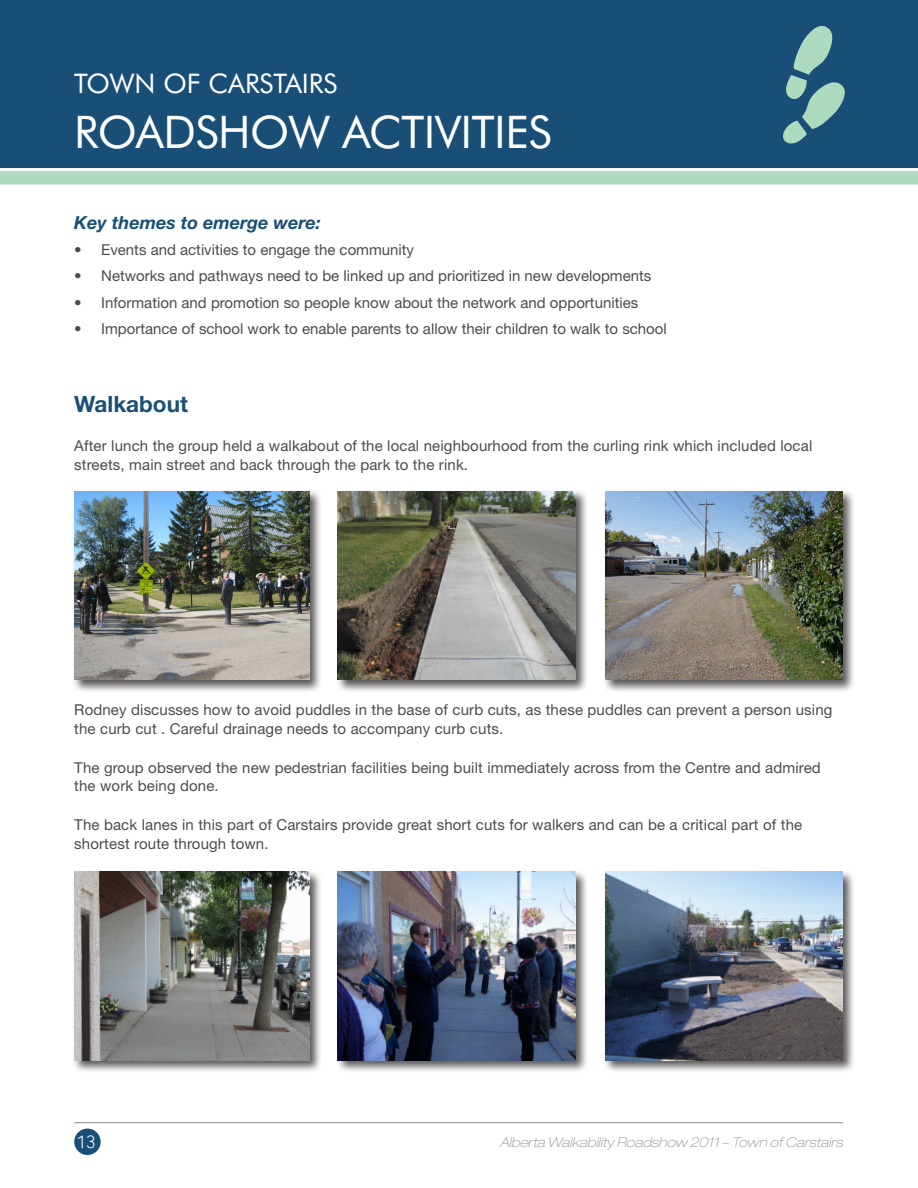
<style>
.page{position:relative;width:918px;height:1188px;background:#fff}
.page>*{position:absolute;margin:0;border:0;box-sizing:border-box;transform-origin:0 0}
.Table_of_contents_bo{font:45px "Futura BT";letter-spacing:-.01em;color:#fff}
.Table_of_contents_bo-2{font:27px "Futura BT";color:#fff}
.main_text_copy_use_t{font:700 22.5px "Helvetica Neue LT Std";color:#194f77}
.main_text_copy_use_t-2{font:italic 700 18px "Helvetica Neue LT Std";color:#194f77}
.t1{font:18px "Kabel IT Cby BT";color:#fff}
.main_text_copy_use_t-3{font:15px/18.8px "Helvetica Neue LT Std";letter-spacing:.01em;color:#4b4c4d}
.bullets{font:15px "Helvetica Neue LT Std";color:#4b4c4d}
.t2{font:italic 100 expanded 13.5px "Helvetica Neue LT Std";color:#939598}
</style>
<div class="page">
<hr style="left:74px;top:1122px;width:769px;height:1px;background:#939598">
<div style="left:74px;top:1129px;width:27px;height:26px;background:#194f77;border-radius:50%"></div>
<div style="left:0;top:0;width:918px;height:122px;background:#194f77"></div>
<div style="left:0;top:97px;width:918px;height:70px;background:#194f77"></div>
<div style="left:0;top:171px;width:918px;height:14px;background:#aedbc0"></div>
<svg style="left:783px;top:26px;width:62px;height:118px"></svg>
<div style="left:335px;top:489px;width:253px;height:204px;background:#231f20;opacity:.75"></div>
<img style="left:338px;top:491px;width:237px;height:189px">
<div style="left:603px;top:489px;width:253px;height:204px;background:#231f20;opacity:.75"></div>
<img style="left:605px;top:491px;width:238px;height:189px">
<div style="left:72px;top:489px;width:250px;height:204px;background:#231f20;opacity:.75"></div>
<img style="left:74px;top:491px;width:236px;height:189px">
<div style="left:335px;top:869px;width:253px;height:204px;background:#231f20;opacity:.75"></div>
<img style="left:338px;top:872px;width:237px;height:188px">
<div style="left:603px;top:869px;width:253px;height:204px;background:#231f20;opacity:.75"></div>
<img style="left:605px;top:872px;width:238px;height:188px">
<div style="left:72px;top:869px;width:250px;height:204px;background:#231f20;opacity:.75"></div>
<img style="left:74px;top:872px;width:236px;height:188px">
<p class="Table_of_contents_bo-2" style="left:74px;top:67px;width:265px">TOWN OF CARSTAIRS</p>
<p class="Table_of_contents_bo" style="left:74px;top:105px;width:479px">ROADSHOW ACTIVITIES</p>
<p class="main_text_copy_use_t-2" style="left:74px;top:211px;width:248px">Key themes to emerge were:</p>
<p class="bullets" style="left:74px;top:241px;width:341px">• Events and activities to engage the community</p>
<p class="bullets" style="left:74px;top:267px;width:579px">• Networks and pathways need to be linked up and prioritized in new developments</p>
<p class="bullets" style="left:74px;top:293px;width:566px">• Information and promotion so people know about the network and opportunities</p>
<p class="bullets" style="left:74px;top:320px;width:594px">• Importance of school work to enable parents to allow their children to walk to school</p>
<p class="main_text_copy_use_t" style="left:74px;top:390px;width:115px">Walkabout</p>
<p class="main_text_copy_use_t-3" style="left:74px;top:436px;width:740px">After lunch the group held a walkabout of the local neighbourhood from the curling rink which included local streets, main street and back through the park to the rink.</p>
<p class="main_text_copy_use_t-3" style="left:74px;top:700px;width:760px">Rodney discusses how to avoid puddles in the base of curb cuts, as these puddles can prevent a person using the curb cut . Careful drainage needs to accompany curb cuts.</p>
<p class="main_text_copy_use_t-3" style="left:74px;top:758px;width:748px">The group observed the new pedestrian facilities being built immediately across from the Centre and admired the work being done.</p>
<p class="main_text_copy_use_t-3" style="left:74px;top:815px;width:729px">The back lanes in this part of Carstairs provide great short cuts for walkers and can be a critical part of the shortest route through town.</p>
<p class="t1" style="left:77px;top:1130px;width:21px">13</p>
<p class="t2" style="left:500px;top:1134px;width:345px">Alberta Walkability Roadshow 2011 – Town of Carstairs</p>
</div>
